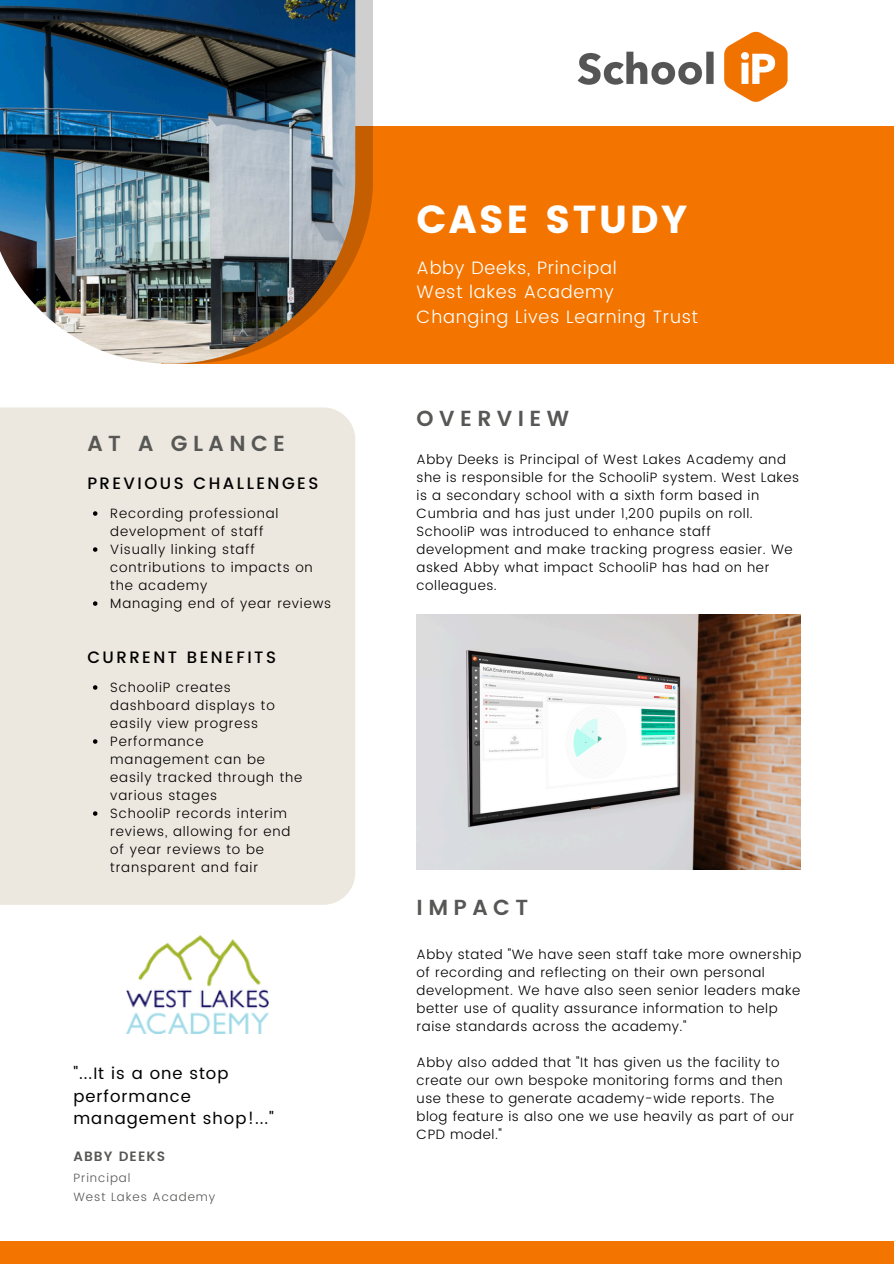
<style>
.page{position:relative;width:894px;height:1264px;background:#fff}
.page>*{position:absolute;margin:0;border:0;box-sizing:border-box;transform-origin:0 0}
.t1{font:39px "Poppins";letter-spacing:.06em;color:#fff}
.t2{font:600 21.75px "Poppins";letter-spacing:.25em;color:#575756}
.t3{font:300 18px/24.8px "Poppins";letter-spacing:.04em;color:#fff}
.t4{font:16.5px/22.5px "Poppins";letter-spacing:.06em;color:#000}
.t5{font:500 16.5px "Poppins";letter-spacing:.15em;color:#000}
.t6{font:300 13.5px/18px "Poppins";letter-spacing:.04em;color:#000}
.t7{font:300 13.5px/18px "Poppins";letter-spacing:.06em;color:#000}
.t8{font:600 13.5px "Poppins";letter-spacing:.08em;color:#575756}
.t9{font:300 12px "Poppins";letter-spacing:.08em;color:#575756}
</style>
<div class="page">
<div style="left:161px;top:126px;width:732px;height:238px;background:#f37500"></div>
<svg style="left:355px;top:0;width:18px;height:258px;background:#cd9765"></svg>
<img style="left:0;top:0;width:355px;height:364px">
<div style="left:0;top:407px;width:355px;height:497px;background:#ede8df"></div>
<div style="left:0;top:1241px;width:893px;height:22px;background:#f37500"></div>
<img style="left:577px;top:32px;width:211px;height:70px">
<img style="left:126px;top:935px;width:142px;height:98px">
<img style="left:416px;top:614px;width:384px;height:255px">
<svg style="left:93px;top:685px;width:4px;height:4px"></svg>
<svg style="left:93px;top:739px;width:4px;height:4px"></svg>
<svg style="left:93px;top:811px;width:4px;height:4px"></svg>
<svg style="left:93px;top:511px;width:4px;height:5px"></svg>
<svg style="left:93px;top:547px;width:4px;height:5px"></svg>
<svg style="left:93px;top:601px;width:4px;height:5px"></svg>
<h6 class="t2" style="left:87px;top:431px;width:199px">AT A GLANCE</h6>
<h5 class="t5" style="left:87px;top:474px;width:232px">PREVIOUS CHALLENGES</h5>
<p class="t7" style="left:110px;top:504px;width:170px">Recording professional development of staff</p>
<p class="t7" style="left:110px;top:540px;width:204px">Visually linking staff contributions to impacts on the academy</p>
<p class="t7" style="left:110px;top:594px;width:222px">Managing end of year reviews</p>
<p class="t5" style="left:87px;top:648px;width:190px">CURRENT BENEFITS</p>
<p class="t7" style="left:110px;top:678px;width:166px">SchooliP creates dashboard displays to easily view progress</p>
<h3 class="t7" style="left:110px;top:732px;width:193px">Performance management can be easily tracked through the various stages</h3>
<p class="t7" style="left:110px;top:804px;width:182px">SchooliP records interim reviews, allowing for end of year reviews to be transparent and fair</p>
<h2 class="t4" style="left:73px;top:1062px;width:202px">"...It is a one stop performance management shop!..."</h2>
<h3 class="t8" style="left:73px;top:1148px;width:93px">ABBY DEEKS</h3>
<p class="t9" style="left:73px;top:1170px;width:58px">Principal</p>
<p class="t9" style="left:73px;top:1189px;width:143px">West Lakes Academy</p>
<p class="t1" style="left:416px;top:197px;width:272px">CASE STUDY</p>
<p class="t3" style="left:416px;top:255px;width:283px">Abby Deeks, Principal<br>West lakes Academy<br>Changing Lives Learning Trust</p>
<h6 class="t2" style="left:416px;top:405px;width:154px">OVERVIEW</h6>
<h2 class="t6" style="left:416px;top:450px;width:384px">Abby Deeks is Principal of West Lakes Academy and she is responsible for the SchooliP system. West Lakes is a secondary school with a sixth form based in Cumbria and has just under 1,200 pupils on roll.<br>SchooliP was introduced to enhance staff development and make tracking progress easier. We asked Abby what impact SchooliP has had on her colleagues.</h2>
<p class="t2" style="left:416px;top:895px;width:113px">IMPACT</p>
<h2 class="t6" style="left:416px;top:945px;width:386px">Abby stated "We have seen staff take more ownership of recording and reflecting on their own personal development. We have also seen senior leaders make better use of quality assurance information to help raise standards across the academy."</h2>
<h6 class="t6" style="left:416px;top:1053px;width:379px">Abby also added that "It has given us the facility to create our own bespoke monitoring forms and then use these to generate academy-wide reports. The blog feature is also one we use heavily as part of our CPD model."</h6>
</div>
